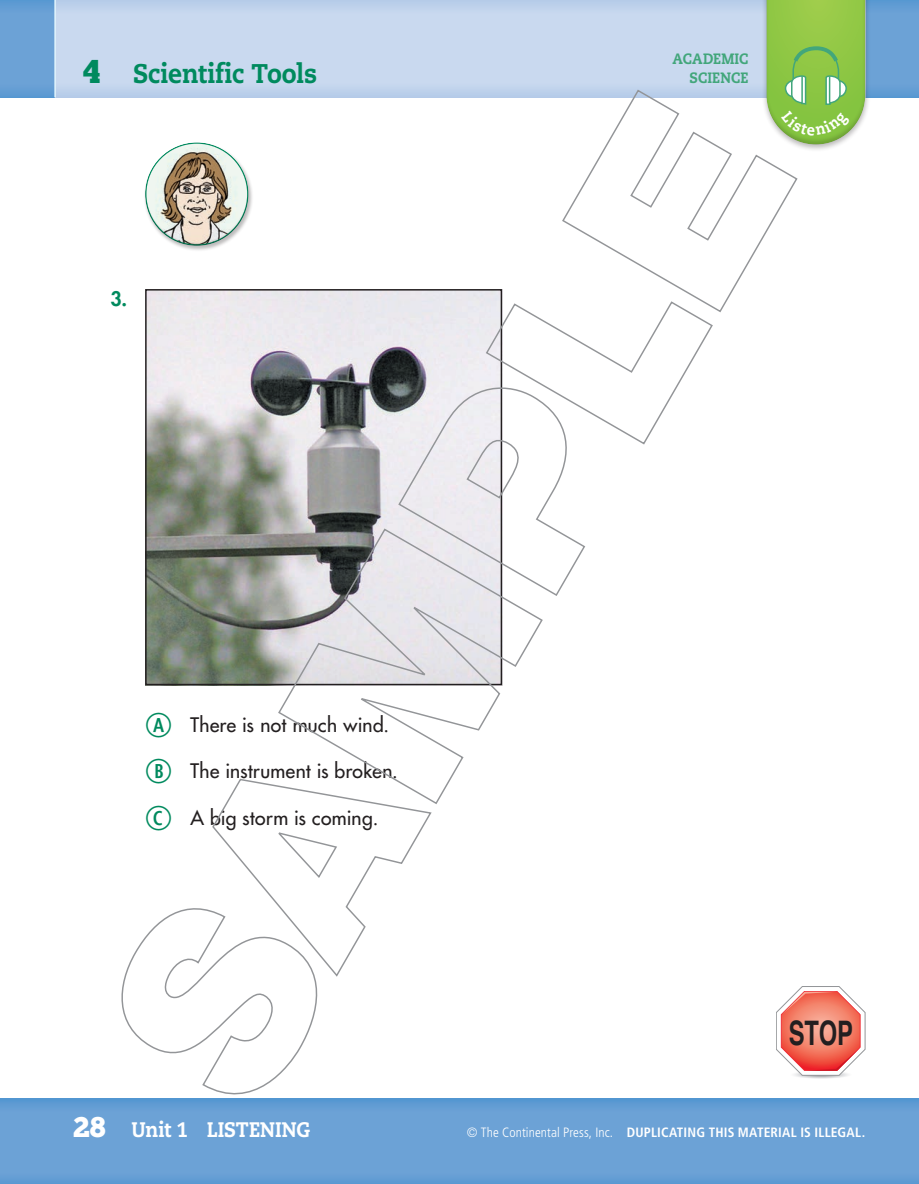
<style>
.page{position:relative;width:919px;height:1184px;background:#fff}
.page>*{position:absolute;margin:0;border:0;box-sizing:border-box;transform-origin:0 0}
.t1{font:700 33.75px "Helvetica";color:#231f20;scale:.7 1}
.ELLs_20_Lesson_Head{font:800 27px "Caecilia";letter-spacing:-.005em;color:#008a5e;scale:.9 1}
.t2{font:800 21px "Caecilia";letter-spacing:-.005em;color:#fff;scale:.9 1}
.ELLs_20_ABC_answer{font:500 19.5px "CP Futura Std";letter-spacing:-.01em;color:#231f20}
.ELLs_20_Q_w_ABC_art{font:800 19.5px "CP Futura Std";color:#008a5e}
.ELLs_20_Standard{font:800 15px "Caecilia";letter-spacing:.01em;color:#42a67b;scale:.9 1}
.t3{font:700 condensed 13.5px "Frutiger";letter-spacing:.015em;color:#fff}
.s1{font-family:"Chunk Five";font-weight:400;font-size:33px}
.s2{font-family:"Combi Numerals Pro";font-weight:400;font-size:33px;color:#008a5e}
.s3{font-family:"Chunk Five";font-weight:400;font-size:28.5px}
.s4{font-weight:300}
</style>
<div class="page">
<div style="left:0;top:1098px;width:919px;height:85px;background:linear-gradient(to bottom,#679fd5,#6ca2d6)"></div>
<div style="left:0;top:0;width:919px;height:97px;background:linear-gradient(to bottom,#69a1d5,#6aa1d5)"></div>
<svg style="left:56px;top:0;width:705px;height:97px;background:#c6d7ee"></svg>
<hr style="left:54px;top:0;width:2px;height:97px;background:#e1f4fc">
<div style="left:761px;top:0;width:109px;height:152px;background:#231f20;opacity:.3"></div>
<div style="left:765px;top:0;width:102px;height:145px;background:#231f20;opacity:.2"></div>
<svg style="left:776px;top:986px;width:89px;height:92px"></svg>
<div style="left:143px;top:142px;width:110px;height:110px;background:#231f20;opacity:.3"></div>
<div style="left:143px;top:140px;width:106px;height:107px;background:#231f20;opacity:.3"></div>
<img style="left:148px;top:292px;width:351px;height:390px">
<svg style="left:121px;top:908px;width:197px;height:186px"></svg>
<svg style="left:211px;top:778px;width:221px;height:199px"></svg>
<svg style="left:277px;top:527px;width:266px;height:278px"></svg>
<svg style="left:397px;top:300px;width:316px;height:297px"></svg>
<svg style="left:561px;top:90px;width:236px;height:223px"></svg>
<svg style="left:766px;top:0;width:99px;height:144px;background:#94c85b"></svg>
<p class="ELLs_20_Lesson_Head" style="left:83px;top:57px;width:261px"><span class="s1">4</span> Scientific Tools</p>
<p class="ELLs_20_Q_w_ABC_art" style="left:110px;top:286px;width:18px">3.</p>
<p class="ELLs_20_ABC_answer" style="left:145px;top:712px;width:246px"><span class="s2">A</span> There is not much wind.</p>
<p class="ELLs_20_ABC_answer" style="left:145px;top:759px;width:254px"><span class="s2">B</span> The instrument is broken.</p>
<p class="ELLs_20_ABC_answer" style="left:145px;top:805px;width:235px"><span class="s2">C</span> A big storm is coming.</p>
<p class="ELLs_20_Standard" style="left:672px;top:49px;width:86px">ACADEMIC</p>
<p class="ELLs_20_Standard" style="left:689px;top:69px;width:67px">SCIENCE</p>
<h1 class="t1" style="left:789px;top:1005px;width:93px">STOP</h1>
<p class="t2" style="left:73px;top:1116px;width:265px"><span class="s3">28</span> Unit 1 LISTENING</p>
<p class="t3" style="left:467px;top:1124px;width:400px"><span class="s4">© The Continental Press, Inc.</span> DUPLICATING THIS MATERIAL IS ILLEGAL.</p>
</div>
